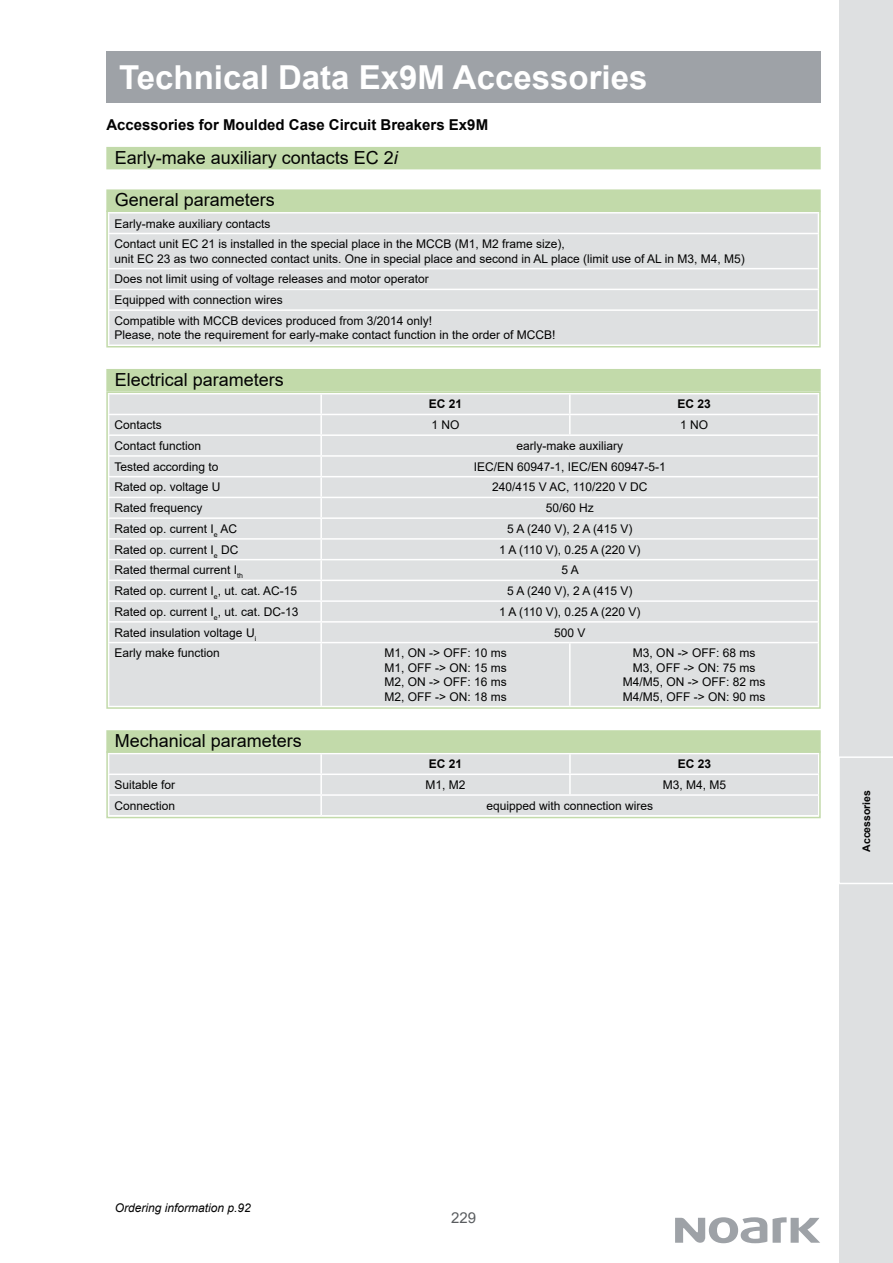
<style>
.page{position:relative;width:893px;height:1263px;background:#fff}
.page>*{position:absolute;margin:0;border:0;box-sizing:border-box;transform-origin:0 0}
.t1{font:700 33px "Arial";color:#fff}
.t2{font:18px "Arial";color:#030303}
.t3{font:700 15px "Arial";color:#030303}
.t4{font:15px "Arial";color:#595c5f}
.t5{font:12px/14.4px "Arial";color:#030303}
.t6{font:italic 12px "Arial";color:#030303}
.t7{font:700 12px "Arial";color:#030303}
.t8{font:700 10.5px "Arial";color:#030303}
.s1{font-style:italic}
</style>
<div class="page">
<svg style="left:675px;top:1217px;width:145px;height:26px"></svg>
<div style="left:840px;top:0;width:53px;height:1263px;background:#dee0e1"></div>
<svg style="left:839px;top:756px;width:54px;height:129px"></svg>
<div style="left:106px;top:51px;width:715px;height:51px;background:#9ea2a7"></div>
<div style="left:109px;top:213px;width:709px;height:131px;background:#dee0e1"></div>
<hr style="left:108px;top:233px;width:711px;height:1px;background:#fff">
<hr style="left:108px;top:268px;width:711px;height:1px;background:#fff">
<hr style="left:108px;top:289px;width:711px;height:1px;background:#fff">
<hr style="left:108px;top:309px;width:711px;height:2px;background:#fff">
<div style="left:106px;top:210px;width:715px;height:137px;border:2px solid #c2daaa"></div>
<div style="left:106px;top:189px;width:715px;height:23px;background:#c2daaa"></div>
<div style="left:109px;top:394px;width:709px;height:312px;background:#dee0e1"></div>
<div style="left:322px;top:519px;width:496px;height:187px;background:#dee0e1"></div>
<hr style="left:320px;top:394px;width:2px;height:20px;background:#fff">
<hr style="left:569px;top:394px;width:2px;height:20px;background:#fff">
<svg style="left:569px;top:415px;width:2px;height:19px"></svg>
<svg style="left:320px;top:415px;width:2px;height:61px"></svg>
<hr style="left:108px;top:476px;width:213px;height:1px;background:#fff">
<hr style="left:321px;top:476px;width:249px;height:1px;background:#fff">
<hr style="left:320px;top:477px;width:2px;height:20px;background:#fff">
<hr style="left:570px;top:476px;width:249px;height:1px;background:#fff">
<hr style="left:108px;top:497px;width:213px;height:1px;background:#fff">
<hr style="left:321px;top:497px;width:249px;height:1px;background:#fff">
<hr style="left:570px;top:497px;width:249px;height:1px;background:#fff">
<hr style="left:108px;top:517px;width:213px;height:2px;background:#fff">
<hr style="left:321px;top:517px;width:249px;height:2px;background:#fff">
<hr style="left:570px;top:517px;width:249px;height:2px;background:#fff">
<hr style="left:108px;top:538px;width:213px;height:2px;background:#fff">
<hr style="left:321px;top:538px;width:249px;height:2px;background:#fff">
<svg style="left:320px;top:498px;width:2px;height:61px"></svg>
<hr style="left:570px;top:538px;width:249px;height:2px;background:#fff">
<hr style="left:108px;top:559px;width:213px;height:1px;background:#fff">
<hr style="left:321px;top:559px;width:249px;height:1px;background:#fff">
<hr style="left:320px;top:560px;width:2px;height:20px;background:#fff">
<hr style="left:570px;top:559px;width:249px;height:1px;background:#fff">
<svg style="left:320px;top:581px;width:2px;height:61px"></svg>
<hr style="left:320px;top:643px;width:2px;height:63px;background:#fff">
<hr style="left:569px;top:643px;width:2px;height:63px;background:#fff">
<hr style="left:108px;top:414px;width:213px;height:1px;background:#fff">
<hr style="left:321px;top:414px;width:249px;height:1px;background:#fff">
<hr style="left:570px;top:414px;width:249px;height:1px;background:#fff">
<hr style="left:108px;top:434px;width:213px;height:2px;background:#fff">
<hr style="left:321px;top:434px;width:249px;height:2px;background:#fff">
<hr style="left:570px;top:434px;width:249px;height:2px;background:#fff">
<hr style="left:108px;top:455px;width:213px;height:2px;background:#fff">
<hr style="left:321px;top:455px;width:249px;height:2px;background:#fff">
<hr style="left:570px;top:455px;width:249px;height:2px;background:#fff">
<hr style="left:108px;top:580px;width:213px;height:1px;background:#fff">
<hr style="left:321px;top:580px;width:249px;height:1px;background:#fff">
<hr style="left:570px;top:580px;width:249px;height:1px;background:#fff">
<hr style="left:108px;top:600px;width:213px;height:2px;background:#fff">
<hr style="left:321px;top:600px;width:249px;height:2px;background:#fff">
<hr style="left:570px;top:600px;width:249px;height:2px;background:#fff">
<hr style="left:108px;top:621px;width:213px;height:2px;background:#fff">
<hr style="left:321px;top:621px;width:249px;height:2px;background:#fff">
<hr style="left:570px;top:621px;width:249px;height:2px;background:#fff">
<hr style="left:108px;top:642px;width:213px;height:1px;background:#fff">
<hr style="left:321px;top:642px;width:249px;height:1px;background:#fff">
<hr style="left:570px;top:642px;width:249px;height:1px;background:#fff">
<div style="left:106px;top:391px;width:715px;height:318px;border:2px solid #c2daaa"></div>
<div style="left:106px;top:369px;width:715px;height:22px;background:#c2daaa"></div>
<div style="left:109px;top:754px;width:709px;height:61px;background:#dee0e1"></div>
<hr style="left:321px;top:794px;width:249px;height:2px;background:#fff">
<hr style="left:570px;top:794px;width:249px;height:2px;background:#fff">
<div style="left:106px;top:751px;width:715px;height:67px;border:2px solid #c2daaa"></div>
<div style="left:106px;top:730px;width:715px;height:23px;background:#c2daaa"></div>
<div style="left:106px;top:147px;width:715px;height:22px;background:#c2daaa"></div>
<h1 class="t1" style="left:119px;top:54px;width:530px">Technical Data Ex9M Accessories</h1>
<p class="t3" style="left:106px;top:114px;width:383px">Accessories for Moulded Case Circuit Breakers Ex9M</p>
<h2 class="t2" style="left:115px;top:145px;width:285px">Early-make auxiliary contacts EC 2<span class="s1">i</span></h2>
<h2 class="t2" style="left:115px;top:188px;width:162px">General parameters</h2>
<p class="t5" style="left:115px;top:213px;width:452px;line-height:20.7px">Early-make auxiliary contacts<br>Contact unit EC 21 is installed in the special place in the MCCB (M1, M2 frame size),</p>
<p class="t5" style="left:115px;top:248px;width:632px;line-height:20.7px">unit EC 23 as two connected contact units. One in special place and second in AL place (limit use of AL in M3, M4, M5)<br>Does not limit using of voltage releases and motor operator<br>Equipped with connection wires<br>Compatible with MCCB devices produced from 3/2014 only!</p>
<p class="t5" style="left:115px;top:328px;width:442px">Please, note the requirement for early-make contact function in the order of MCCB!</p>
<h2 class="t2" style="left:115px;top:367px;width:171px">Electrical parameters</h2>
<p class="t7" style="left:429px;top:396px;width:35px">EC 21</p>
<p class="t7" style="left:677px;top:396px;width:35px">EC 23</p>
<p class="t5" style="left:115px;top:418px;width:49px">Contacts</p>
<p class="t5" style="left:431px;top:418px;width:30px">1 NO</p>
<p class="t5" style="left:680px;top:418px;width:30px">1 NO</p>
<p class="t5" style="left:115px;top:438px;width:88px">Contact function</p>
<p class="t5" style="left:516px;top:438px;width:108px">early-make auxiliary</p>
<p class="t5" style="left:115px;top:459px;width:106px">Tested according to</p>
<p class="t5" style="left:474px;top:459px;width:194px">IEC/EN 60947-1, IEC/EN 60947-5-1</p>
<p class="t5" style="left:115px;top:480px;width:108px">Rated op. voltage U</p>
<p class="t5" style="left:492px;top:480px;width:157px">240/415 V AC, 110/220 V DC</p>
<p class="t5" style="left:115px;top:501px;width:90px">Rated frequency</p>
<p class="t5" style="left:546px;top:501px;width:50px">50/60 Hz</p>
<p class="t5" style="left:115px;top:521px;width:124px">Rated op. current I<sub>e</sub> AC</p>
<p class="t5" style="left:507px;top:521px;width:127px">5 A (240 V), 2 A (415 V)</p>
<p class="t5" style="left:115px;top:542px;width:125px">Rated op. current I<sub>e</sub> DC</p>
<p class="t5" style="left:499px;top:542px;width:143px">1 A (110 V), 0.25 A (220 V)</p>
<p class="t5" style="left:115px;top:563px;width:130px">Rated thermal current I<sub>th</sub></p>
<p class="t5" style="left:561px;top:563px;width:19px">5A</p>
<p class="t5" style="left:115px;top:584px;width:184px">Rated op. current I<sub>e</sub>, ut. cat. AC-15</p>
<p class="t5" style="left:507px;top:584px;width:127px">5 A (240 V), 2 A (415 V)</p>
<p class="t5" style="left:115px;top:604px;width:185px">Rated op. current I<sub>e</sub>, ut. cat. DC-13</p>
<p class="t5" style="left:499px;top:604px;width:143px">1 A (110 V), 0.25 A (220 V)</p>
<p class="t5" style="left:115px;top:625px;width:143px">Rated insulation voltage U<sub>i</sub></p>
<p class="t5" style="left:554px;top:625px;width:33px">500 V</p>
<p class="t5" style="left:115px;top:646px;width:107px">Early make function</p>
<p class="t5" style="left:384px;top:646px;width:124px;text-align:justify">M1, ON -&gt; OFF: 10 ms M1, OFF -&gt; ON: 15 ms M2, ON -&gt; OFF: 16 ms M2, OFF -&gt; ON: 18 ms</p>
<p class="t5" style="left:623px;top:646px;width:144px;text-align:center">M3, ON -&gt; OFF: 68 ms<br>M3, OFF -&gt; ON: 75 ms<br>M4/M5, ON -&gt; OFF: 82 ms<br>M4/M5, OFF -&gt; ON: 90 ms</p>
<h2 class="t2" style="left:115px;top:728px;width:189px">Mechanical parameters</h2>
<p class="t7" style="left:429px;top:756px;width:35px">EC 21</p>
<p class="t7" style="left:678px;top:756px;width:35px">EC 23</p>
<p class="t5" style="left:115px;top:777px;width:62px">Suitable for</p>
<p class="t5" style="left:426px;top:777px;width:42px">M1, M2</p>
<p class="t5" style="left:663px;top:777px;width:65px">M3, M4, M5</p>
<p class="t5" style="left:115px;top:798px;width:62px">Connection</p>
<p class="t5" style="left:487px;top:798px;width:168px">equipped with connection wires</p>
<p class="t8" style="left:859px;top:852px;width:63px;rotate:-90deg">Accessories</p>
<p class="t6" style="left:115px;top:1200px;width:138px">Ordering information p.92</p>
<p class="t4" style="left:459px;top:1197px;width:10px">8</p>
<p class="t4" style="left:451px;top:1207px;width:27px">229</p>
</div>
